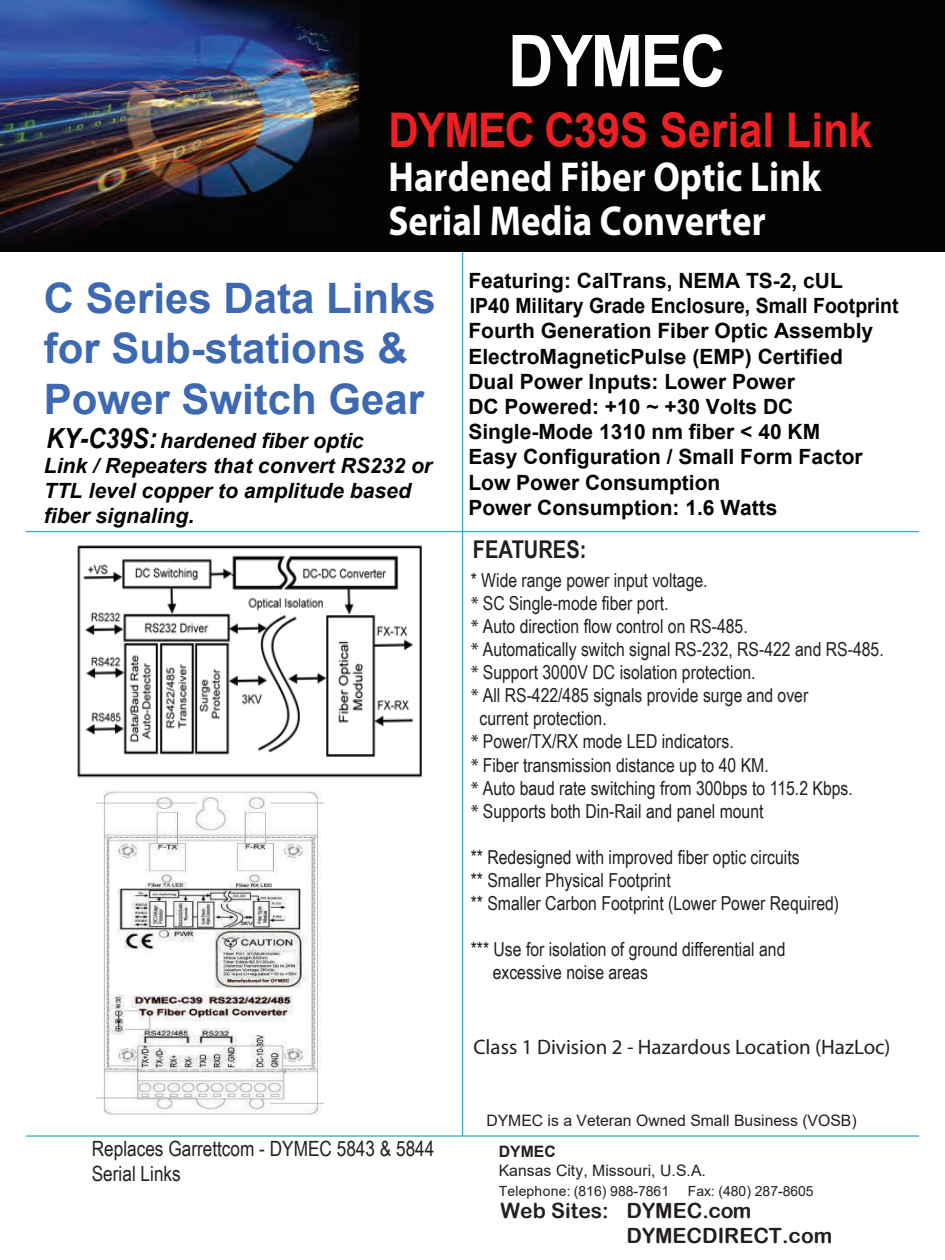
<style>
.page{position:relative;width:945px;height:1260px;background:#fff}
.page>*{position:absolute;margin:0;border:0;box-sizing:border-box;transform-origin:0 0}
.t1{font:700 71.58px "Arial";letter-spacing:-.04em;color:#fff;scale:.88 1}
.t2{font:700 47.77px "Arial";color:#ee1f23;scale:.88 1}
.t3{font:700 42px/50.4px "Arial";color:#3d69b2}
.t4{font:700 42px/44.3px "Myriad Pro";color:#fff;scale:.88 1}
.t5{font:700 24.5px "Arial Narrow";color:#231f20}
.t6{font:700 21px/25.2px "Arial";color:#040503}
.t7{font:italic 700 21px/25.2px "Arial";color:#040503}
.t8{font:21px/25.2px "Arial Narrow";color:#231f20}
.t9{font:21px "Myriad Pro";color:#231f20}
.t10{font:21px/25.2px "Arial Rounded MT Bold";color:#231f20}
.t11{font:19.25px/23.1px "Arial Narrow";color:#231f20}
.t12{font:15.75px "Arial";color:#231f20}
.t13{font:700 15.75px "Arial";letter-spacing:.005em;color:#231f20}
.t14{font:14px "Arial";letter-spacing:-.005em;color:#231f20}
.s1{font-size:27.65px}
.s2{font-family:"Myriad Pro"}
</style>
<div class="page">
<hr style="left:26px;top:1135px;width:893px;height:2px;background:#3fabc5">
<hr style="left:462px;top:223px;width:1px;height:913px;background:#3fabc5">
<hr style="left:26px;top:531px;width:893px;height:1px;background:#3fabc5">
<img style="left:0;top:0;width:359px;height:252px">
<div style="left:359px;top:0;width:586px;height:252px;background:#040503"></div>
<img style="left:96px;top:790px;width:227px;height:325px">
<img style="left:77px;top:545px;width:345px;height:233px">
<h1 class="t1" style="left:508px;top:11px;width:249px">DYMEC</h1>
<h2 class="t2" style="left:389px;top:97px;width:551px">DYMEC C39S Serial Link</h2>
<h3 class="t4" style="left:389px;top:153px;width:493px">Hardened Fiber Optic Link<br>Serial Media Converter</h3>
<p class="t6" style="left:468px;top:268px;width:432px">Featuring: CalTrans, NEMA TS-2, cUL<br>IP40 Military Grade Enclosure, Small Footprint Fourth Generation Fiber Optic Assembly ElectroMagneticPulse (EMP) Certified<br>Dual Power Inputs: Lower Power<br>DC Powered: +10 ~ +30 Volts DC Single-Mode 1310 nm fiber &lt; 40 KM<br>Easy Configuration / Small Form Factor Low Power Consumption<br>Power Consumption: 1.6 Watts</p>
<h3 class="t3" style="left:44px;top:273px;width:394px">C Series Data Links for Sub-stations &amp;<br>Power Switch Gear</h3>
<p class="t7" style="left:44px;top:429px;width:390px"><span class="s1">KY-C39S:</span> hardened fiber optic<br>Link / Repeaters that convert RS232 or<br>TTL level copper to amplitude based fiber signaling.</p>
<p class="t5" style="left:473px;top:530px;width:115px">FEATURES:</p>
<p class="t11" style="left:471px;top:568px;width:238px">* Wide range power input voltage.</p>
<p class="t11" style="left:471px;top:591px;width:199px"><span class="s2">*</span> SC Single-mode fiber port.</p>
<p class="t11" style="left:471px;top:614px;width:279px"><span class="s2">*</span> Auto direction flow control on RS-485.</p>
<p class="t11" style="left:471px;top:637px;width:415px"><span class="s2">*</span> Automatically switch signal RS-232, RS-422 and RS-485.</p>
<p class="t11" style="left:471px;top:660px;width:286px"><span class="s2">*</span> Support 3000V DC isolation protection.</p>
<p class="t11" style="left:471px;top:683px;width:339px"><span class="s2">*</span> All RS-422/485 signals provide surge and over</p>
<p class="t11" style="left:480px;top:706px;width:129px">current protection.</p>
<p class="t11" style="left:471px;top:729px;width:264px"><span class="s2">*</span> Power/TX/RX mode LED indicators.</p>
<p class="t11" style="left:471px;top:753px;width:300px"><span class="s2">*</span> Fiber transmission distance up to 40 KM.</p>
<p class="t11" style="left:471px;top:776px;width:384px"><span class="s2">*</span> Auto baud rate switching from 300bps to 115.2 Kbps.</p>
<p class="t11" style="left:471px;top:799px;width:294px"><span class="s2">*</span> Supports both Din-Rail and panel mount</p>
<p class="t11" style="left:471px;top:845px;width:370px">** Redesigned with improved fiber optic circuits<br>** Smaller Physical Footprint<br>** Smaller Carbon Footprint (Lower Power Required)</p>
<p class="t11" style="left:493px;top:937px;width:294px;text-indent:-22px">*** Use for isolation of ground differential and excessive noise areas</p>
<p class="t9" style="left:473px;top:1034px;width:419px">Class 1 Division 2 - Hazardous Location (HazLoc)</p>
<p class="t8" style="left:92px;top:1135px;width:344px">Replaces Garrettcom - DYMEC 5843 &amp; 5844<br>Serial Links</p>
<p class="t12" style="left:486px;top:1110px;width:372px">DYMEC is a Veteran Owned Small Business (VOSB)</p>
<p class="t13" style="left:499px;top:1140px;width:59px">DYMEC</p>
<p class="t12" style="left:499px;top:1159px;width:209px">Kansas City, Missouri, U.S.A.</p>
<p class="t14" style="left:499px;top:1181px;width:172px">Telephone: (816) 988-7861</p>
<p class="t14" style="left:688px;top:1181px;width:127px">Fax: (480) 287-8605</p>
<p class="t10" style="left:626px;top:1198px;width:207px;text-indent:-126px">Web Sites: DYMEC.com<br>DYMECDIRECT.com</p>
</div>
